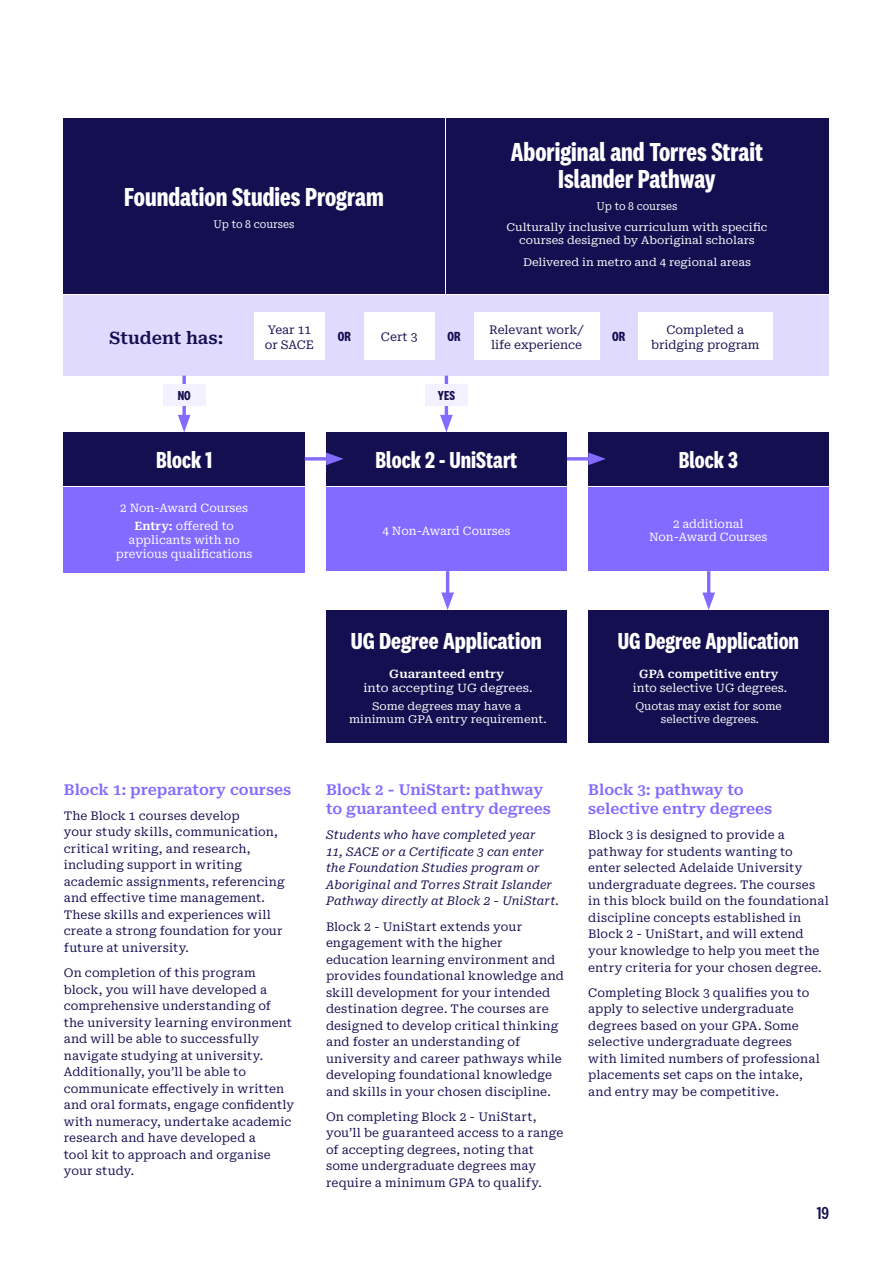
<style>
.page{position:relative;width:893px;height:1263px;background:#fff}
.page>*{position:absolute;margin:0;border:0;box-sizing:border-box;transform-origin:0 0}
.t1{font:700 27px/27px "National 2 Condensed";color:#fff;text-align:center}
.t2{font:700 24px "National 2 Condensed";color:#fff}
.t3{font:700 24px "National 2 Condensed";color:#fff;scale:1.05 1}
.t4{font:500 18px "National 2 Condensed";color:#140f50}
.t5{font:600 17.1px "Roboto Serif";color:#140f50}
.Subhead_-_S_-_10pt{font:600 15px/19.5px "Roboto Serif";color:#836bff}
.t6{font:700 13.65px "National 2 Condensed";color:#140f50}
.t7{font:700 13.5px "National 2 Condensed";color:#140f50}
.Body_copy_-_S_-_8pt{font:12px/16.5px "Roboto Serif";letter-spacing:.005em;color:#140f50}
.Body_copy_-_S_-_8pt-2{font:italic 12px/16.5px "Roboto Serif";letter-spacing:.005em;color:#140f50}
.t8{font:11.7px/14px "Roboto Serif";color:#fff;text-align:center}
.t9{font:11.7px/14.4px "Roboto Serif";color:#fff;text-align:center;scale:1.05 1}
.t10{font:10.8px/13.2px "Roboto Serif";color:#fff;text-align:center;scale:1.05 1}
.t11{font:10.8px/13px "Roboto Serif";color:#fff;text-align:center}
.t12{font:10.8px "Roboto Serif";color:#fff;scale:.95 1}
.s1{font-weight:600}
</style>
<div class="page">
<div style="left:446px;top:118px;width:383px;height:176px;background:#140f50"></div>
<div style="left:64px;top:432px;width:241px;height:54px;background:#140f50"></div>
<div style="left:326px;top:432px;width:241px;height:54px;background:#140f50"></div>
<div style="left:326px;top:610px;width:241px;height:133px;background:#140f50"></div>
<div style="left:588px;top:610px;width:241px;height:133px;background:#140f50"></div>
<div style="left:588px;top:432px;width:240px;height:54px;background:#140f50"></div>
<div style="left:326px;top:487px;width:241px;height:84px;background:#836bff"></div>
<div style="left:64px;top:487px;width:241px;height:85px;background:#836bff"></div>
<div style="left:588px;top:487px;width:240px;height:84px;background:#836bff"></div>
<div style="left:64px;top:118px;width:381px;height:176px;background:#140f50"></div>
<div style="left:64px;top:295px;width:765px;height:81px;background:#e0daff"></div>
<div style="left:254px;top:312px;width:71px;height:48px;background:#fff"></div>
<div style="left:364px;top:312px;width:71px;height:48px;background:#fff"></div>
<div style="left:474px;top:312px;width:125px;height:48px;background:#fff"></div>
<div style="left:638px;top:312px;width:134px;height:48px;background:#fff"></div>
<svg style="left:305px;top:457px;width:21px;height:4px"></svg>
<svg style="left:326px;top:452px;width:18px;height:13px"></svg>
<hr style="left:446px;top:571px;width:3px;height:28px;background:#836bff">
<svg style="left:441px;top:592px;width:13px;height:18px"></svg>
<hr style="left:707px;top:571px;width:3px;height:28px;background:#836bff">
<svg style="left:702px;top:592px;width:13px;height:18px"></svg>
<svg style="left:182px;top:376px;width:4px;height:39px"></svg>
<svg style="left:178px;top:415px;width:13px;height:17px"></svg>
<svg style="left:567px;top:457px;width:21px;height:4px"></svg>
<svg style="left:588px;top:452px;width:18px;height:13px"></svg>
<div style="left:163px;top:384px;width:42px;height:22px;background:#f3f0ff"></div>
<hr style="left:445px;top:376px;width:3px;height:45px;background:#836bff">
<svg style="left:440px;top:415px;width:13px;height:17px"></svg>
<div style="left:425px;top:384px;width:43px;height:22px;background:#f3f0ff"></div>
<p class="t1" style="left:124px;top:183px;width:261px">Foundation Studies Program</p>
<p class="t12" style="left:214px;top:215px;width:87px">Up to 8 courses</p>
<p class="t1" style="left:511px;top:138px;width:254px">Aboriginal and Torres Strait<br>Islander Pathway</p>
<p class="t12" style="left:597px;top:197px;width:87px">Up to 8 courses</p>
<p class="t10" style="left:506px;top:220px;width:250px">Culturally inclusive curriculum with specific courses designed by Aboriginal scholars</p>
<p class="t10" style="left:523px;top:255px;width:219px">Delivered in metro and 4 regional areas</p>
<p class="t5" style="left:109px;top:323px;width:116px">Student has:</p>
<p class="Body_copy_-_S_-_8pt" style="left:265px;top:322px;width:51px;line-height:14.4px">Year 11 or SACE</p>
<p class="Body_copy_-_S_-_8pt" style="left:381px;top:328px;width:38px">Cert 3</p>
<p class="Body_copy_-_S_-_8pt" style="left:489px;top:322px;width:96px;line-height:14.4px">Relevant work/ life experience</p>
<p class="Body_copy_-_S_-_8pt" style="left:666px;top:321px;width:79px">Completed a</p>
<p class="t6" style="left:338px;top:329px;width:15px">OR</p>
<p class="t6" style="left:448px;top:329px;width:15px">OR</p>
<p class="t6" style="left:612px;top:329px;width:15px">OR</p>
<p class="Body_copy_-_S_-_8pt" style="left:651px;top:335px;width:110px">bridging program</p>
<p class="t7" style="left:178px;top:388px;width:15px">NO</p>
<p class="t7" style="left:438px;top:388px;width:19px">YES</p>
<p class="t2" style="left:156px;top:447px;width:58px">Block 1</p>
<p class="t2" style="left:376px;top:447px;width:143px">Block 2 - UniStart</p>
<p class="t2" style="left:679px;top:447px;width:61px">Block 3</p>
<p class="t8" style="left:120px;top:500px;width:130px">2 Non-Award Courses</p>
<p class="t8" style="left:116px;top:518px;width:138px"><span class="s1">Entry:</span> offered to applicants with no previous qualifications</p>
<p class="t8" style="left:649px;top:515px;width:120px">2 additional<br>Non-Award Courses</p>
<p class="t8" style="left:382px;top:522px;width:130px">4 Non-Award Courses</p>
<p class="Subhead_-_S_-_10pt" style="left:64px;top:779px;width:229px">Block 1: preparatory courses</p>
<p class="Body_copy_-_S_-_8pt" style="left:64px;top:806px;width:223px">The Block 1 courses develop<br>your study skills, communication, critical writing, and research, including support in writing academic assignments, referencing and effective time management.<br>These skills and experiences will create a strong foundation for your future at university.</p>
<p class="Body_copy_-_S_-_8pt" style="left:64px;top:963px;width:232px">On completion of this program block, you will have developed a comprehensive understanding of the university learning environment and will be able to successfully navigate studying at university.<br>Additionally, you’ll be able to communicate effectively in written and oral formats, engage confidently with numeracy, undertake academic research and have developed a<br>tool kit to approach and organise your study.</p>
<p class="t3" style="left:351px;top:628px;width:184px">UG Degree Application</p>
<p class="t9" style="left:363px;top:665px;width:163px"><span class="s1">Guaranteed entry<br></span>into accepting UG degrees.</p>
<p class="t10" style="left:349px;top:698px;width:190px">Some degrees may have a minimum GPA entry requirement.</p>
<p class="Subhead_-_S_-_10pt" style="left:326px;top:779px;width:227px">Block 2 - UniStart: pathway to guaranteed entry degrees</p>
<p class="Body_copy_-_S_-_8pt-2" style="left:326px;top:826px;width:234px">Students who have completed year<br>11, SACE or a Certificate 3 can enter the Foundation Studies program or Aboriginal and Torres Strait Islander Pathway directly at Block 2 - UniStart.</p>
<p class="Body_copy_-_S_-_8pt" style="left:326px;top:917px;width:239px">Block 2 - UniStart extends your engagement with the higher education learning environment and provides foundational knowledge and skill development for your intended destination degree. The courses are designed to develop critical thinking and foster an understanding of university and career pathways while developing foundational knowledge and skills in your chosen discipline.</p>
<p class="Body_copy_-_S_-_8pt" style="left:326px;top:1107px;width:239px">On completing Block 2 - UniStart, you’ll be guaranteed access to a range of accepting degrees, noting that some undergraduate degrees may require a minimum GPA to qualify.</p>
<p class="t2" style="left:618px;top:628px;width:183px">UG Degree Application</p>
<p class="t8" style="left:633px;top:665px;width:156px;line-height:14.4px"><span class="s1">GPA competitive entry </span>into selective UG degrees.</p>
<p class="t11" style="left:635px;top:698px;width:148px">Quotas may exist for some selective degrees.</p>
<p class="Subhead_-_S_-_10pt" style="left:588px;top:779px;width:186px">Block 3: pathway to selective entry degrees</p>
<p class="Body_copy_-_S_-_8pt" style="left:588px;top:826px;width:242px">Block 3 is designed to provide a pathway for students wanting to<br>enter selected Adelaide University undergraduate degrees. The courses in this block build on the foundational discipline concepts established in Block 2 - UniStart, and will extend your knowledge to help you meet the entry criteria for your chosen degree.</p>
<p class="Body_copy_-_S_-_8pt" style="left:588px;top:983px;width:233px">Completing Block 3 qualifies you to apply to selective undergraduate degrees based on your GPA. Some selective undergraduate degrees with limited numbers of professional placements set caps on the intake, and entry may be competitive.</p>
<h3 class="t4" style="left:817px;top:1203px;width:14px">19</h3>
</div>
